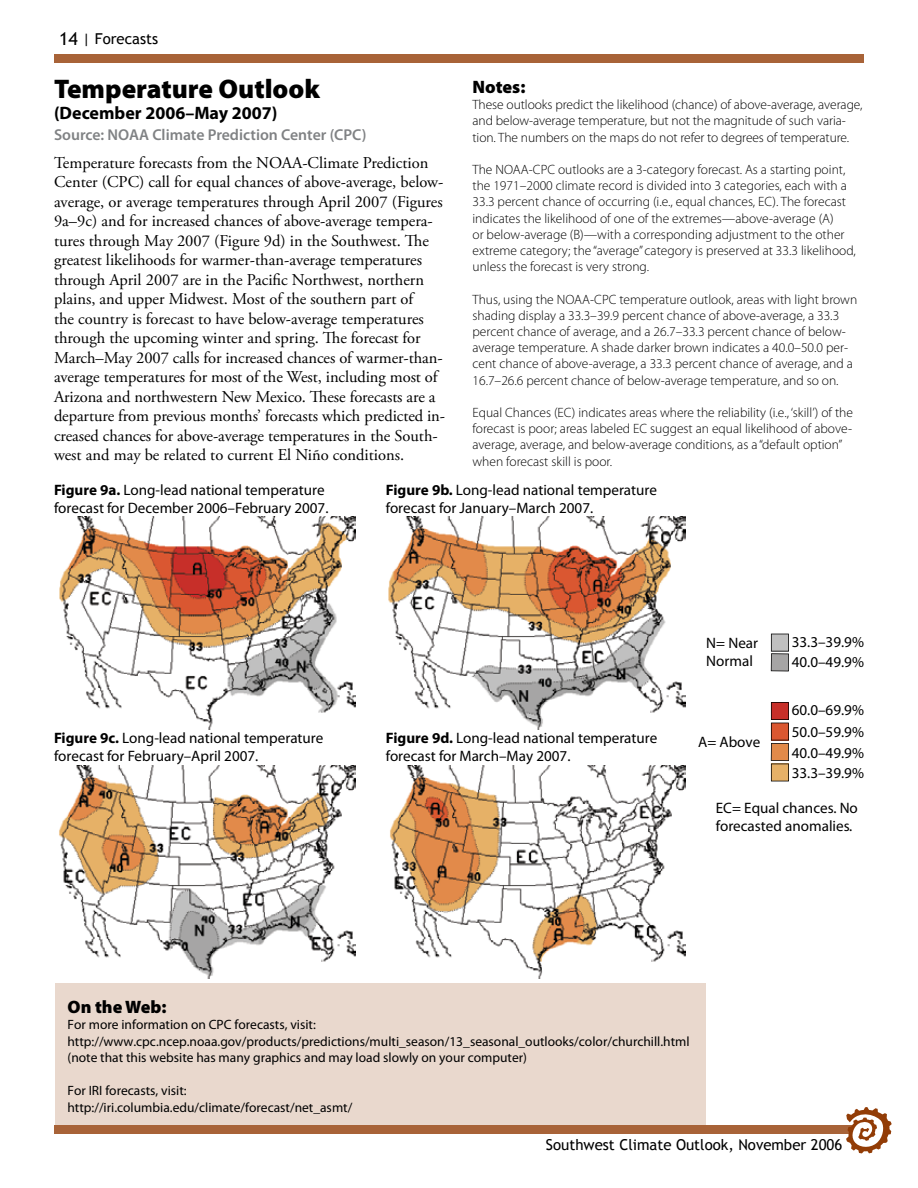
<style>
.page{position:relative;width:918px;height:1188px;background:#fff}
.page>*{position:absolute;margin:0;border:0;box-sizing:border-box;transform-origin:0 0}
.t1{font:900 27px "Myriad Pro";color:#000}
.t2{font:700 18px "Myriad Pro";color:#000}
.t3{font:900 18px "Myriad Pro";color:#000}
.t4{font:16.5px/19.5px "Adobe Garamond Pro";color:#000}
.t5{font:600 15.75px "Myriad Pro";color:#808284}
.t6{font:15.15px/18.1px "Myriad Pro";color:#000}
.t7{font:15px "Trebuchet MS";color:#000}
.t8{font:300 13.5px/16.2px "Myriad Pro";color:#000}
.t9{font:13.5px/16.5px "Myriad Pro";color:#000}
.s1{font-size:18px}
.s2{font-weight:700}
</style>
<div class="page">
<div style="left:55px;top:983px;width:650px;height:150px;background:#e9d8cd"></div>
<div style="left:55px;top:1126px;width:808px;height:7px;background:#a86338"></div>
<div style="left:54px;top:1125px;width:810px;height:9px;border:2px solid #a86338"></div>
<svg style="left:846px;top:1107px;width:46px;height:46px"></svg>
<div style="left:55px;top:55px;width:808px;height:7px;background:#a86338"></div>
<div style="left:54px;top:54px;width:810px;height:9px;border:2px solid #a86338"></div>
<img style="left:59px;top:516px;width:296px;height:213px">
<img style="left:388px;top:516px;width:297px;height:213px">
<img style="left:59px;top:765px;width:296px;height:213px">
<img style="left:390px;top:765px;width:296px;height:213px">
<svg style="left:771px;top:634px;width:18px;height:37px"></svg>
<svg style="left:771px;top:702px;width:18px;height:79px"></svg>
<p class="t7" style="left:59px;top:30px;width:101px"><span class="s1">14</span> | Forecasts</p>
<h1 class="t1" style="left:54px;top:71px;width:268px">Temperature Outlook</h1>
<h2 class="t2" style="left:54px;top:101px;width:225px">(December 2006–May 2007)</h2>
<p class="t5" style="left:54px;top:125px;width:314px">Source: NOAA Climate Prediction Center (CPC)</p>
<p class="t4" style="left:54px;top:154px;width:393px">Temperature forecasts from the NOAA-Climate Prediction Center (CPC) call for equal chances of above-average, below&shy;average, or average temperatures through April 2007 (Figures 9a–9c) and for increased chances of above-average tempera&shy;tures through May 2007 (Figure 9d) in the Southwest. The greatest likelihoods for warmer-than-average temperatures through April 2007 are in the Pacific Northwest, northern plains, and upper Midwest. Most of the southern part of<br>the country is forecast to have below-average temperatures through the upcoming winter and spring. The forecast for March–May 2007 calls for increased chances of warmer-than&shy;average temperatures for most of the West, including most of Arizona and northwestern New Mexico. These forecasts are a departure from previous months’ forecasts which predicted in&shy;creased chances for above-average temperatures in the South&shy;west and may be related to current El Niño conditions.</p>
<h2 class="t3" style="left:472px;top:75px;width:54px">Notes:</h2>
<p class="t8" style="left:472px;top:96px;width:392px">These outlooks predict the likelihood (chance) of above-average, average, and below-average temperature, but not the magnitude of such varia&shy;tion. The numbers on the maps do not refer to degrees of temperature.</p>
<p class="t8" style="left:472px;top:161px;width:385px">The NOAA-CPC outlooks are a 3-category forecast. As a starting point, the 1971–2000 climate record is divided into 3 categories, each with a 33.3 percent chance of occurring (i.e., equal chances, EC). The forecast indicates the likelihood of one of the extremes—above-average (A)<br>or below-average (B)—with a corresponding adjustment to the other extreme category; the “average” category is preserved at 33.3 likelihood, unless the forecast is very strong.</p>
<p class="t8" style="left:472px;top:291px;width:386px">Thus, using the NOAA-CPC temperature outlook, areas with light brown shading display a 33.3–39.9 percent chance of above-average, a 33.3 percent chance of average, and a 26.7–33.3 percent chance of below&shy;average temperature. A shade darker brown indicates a 40.0–50.0 per&shy;cent chance of above-average, a 33.3 percent chance of average, and a 16.7–26.6 percent chance of below-average temperature, and so on.</p>
<p class="t8" style="left:472px;top:404px;width:382px">Equal Chances (EC) indicates areas where the reliability (i.e., ‘skill’) of the forecast is poor; areas labeled EC suggest an equal likelihood of above&shy;average, average, and below-average conditions, as a “default option” when forecast skill is poor.</p>
<p class="t6" style="left:54px;top:481px;width:276px"><span class="s2">Figure 9a.</span> Long-lead national temperature forecast for December 2006–February 2007.</p>
<p class="t6" style="left:386px;top:481px;width:273px"><span class="s2">Figure 9b.</span> Long-lead national temperature forecast for January–March 2007.</p>
<p class="t6" style="left:54px;top:728px;width:271px"><span class="s2">Figure 9c.</span> Long-lead national temperature forecast for February–April 2007.</p>
<p class="t6" style="left:386px;top:728px;width:273px"><span class="s2">Figure 9d.</span> Long-lead national temperature forecast for March–May 2007.</p>
<p class="t6" style="left:706px;top:634px;width:53px">N= Near<br>Normal</p>
<p class="t6" style="left:698px;top:732px;width:64px">A= Above</p>
<p class="t6" style="left:792px;top:633px;width:74px">33.3–39.9%</p>
<p class="t6" style="left:792px;top:652px;width:74px">40.0–49.9%</p>
<p class="t6" style="left:792px;top:701px;width:74px">60.0–69.9%</p>
<p class="t6" style="left:792px;top:722px;width:74px">50.0–59.9%</p>
<p class="t6" style="left:792px;top:742px;width:74px;line-height:20.5px">40.0–49.9%<br>33.3–39.9%</p>
<p class="t6" style="left:716px;top:799px;width:144px">EC= Equal chances. No forecasted anomalies.</p>
<h2 class="t3" style="left:68px;top:994px;width:101px">On the Web:</h2>
<p class="t9" style="left:68px;top:1016px;width:624px">For more information on CPC forecasts, visit: http://www.cpc.ncep.noaa.gov/products/predictions/multi_season/13_seasonal_outlooks/color/churchill.html (note that this website has many graphics and may load slowly on your computer)</p>
<p class="t9" style="left:68px;top:1082px;width:286px">For IRI forecasts, visit: http://iri.columbia.edu/climate/forecast/net_asmt/</p>
<p class="t7" style="left:546px;top:1135px;width:298px">Southwest Climate Outlook, November 2006</p>
</div>
